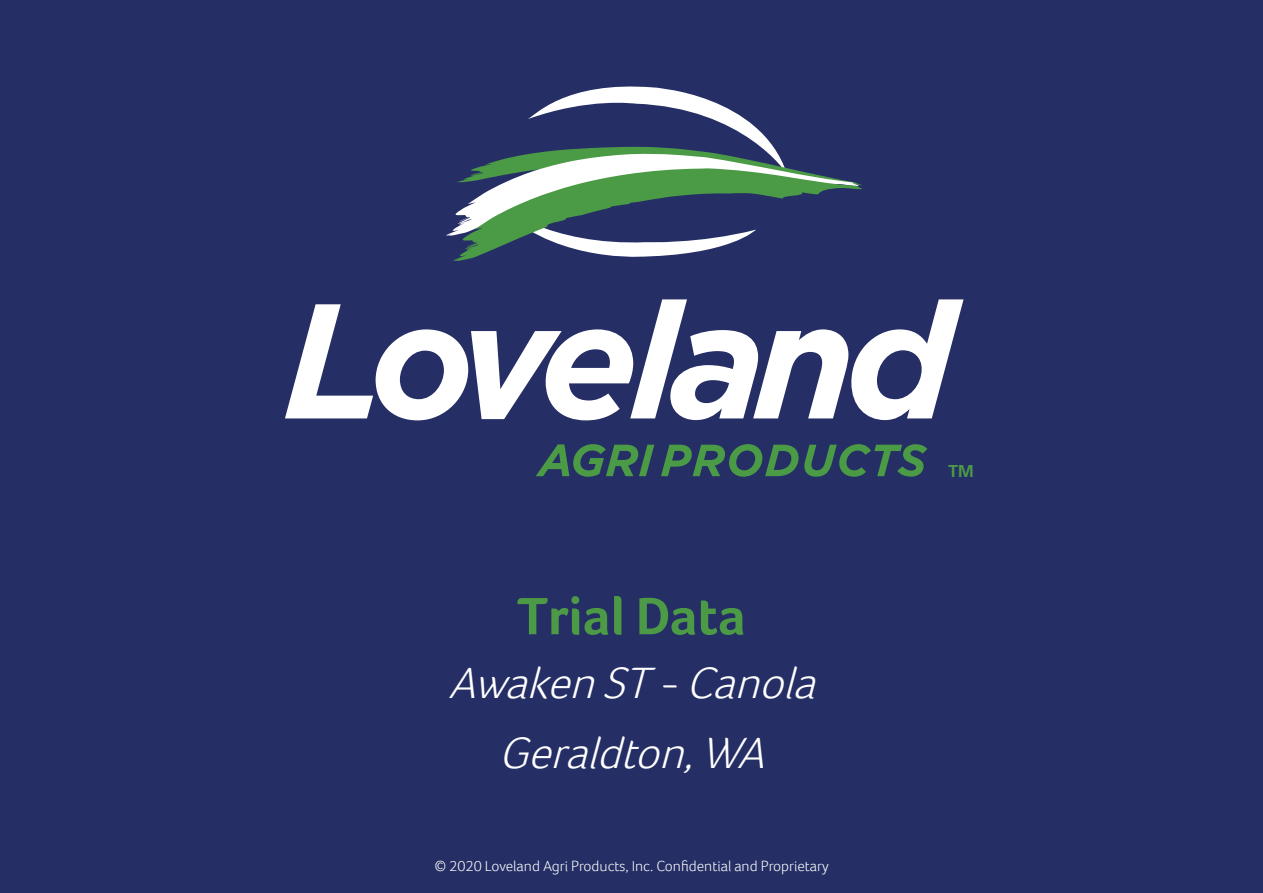
<style>
.page{position:relative;width:1263px;height:893px;background:#252e65}
.page>*{position:absolute;margin:0;border:0;box-sizing:border-box;transform-origin:0 0}
.t1{font:700 54px "Foco";color:#4c9a46}
.t2{font:italic 300 45px/70.2px "Foco";color:#fff;text-align:center}
.t3{font:700 17.1px "Frutiger LT Std";color:#4b9a46}
.t4{font:300 15px "Foco";color:#fff}
</style>
<div class="page">
<svg style="left:285px;top:299px;width:678px;height:121px"></svg>
<svg style="left:446px;top:86px;width:416px;height:175px"></svg>
<svg style="left:536px;top:444px;width:118px;height:33px"></svg>
<svg style="left:661px;top:444px;width:137px;height:33px"></svg>
<svg style="left:804px;top:444px;width:123px;height:33px"></svg>
<h1 class="t1" style="left:517px;top:580px;width:230px">Trial Data</h1>
<h2 class="t2" style="left:448px;top:647px;width:384px">AwakenST-Canola<br>Geraldton,WA</h2>
<p class="t4" style="left:435px;top:856px;width:396px">© 2020 Loveland Agri Products, Inc. Confidential and Proprietary</p>
<p class="t3" style="left:948px;top:461px;width:27px">TM</p>
</div>
